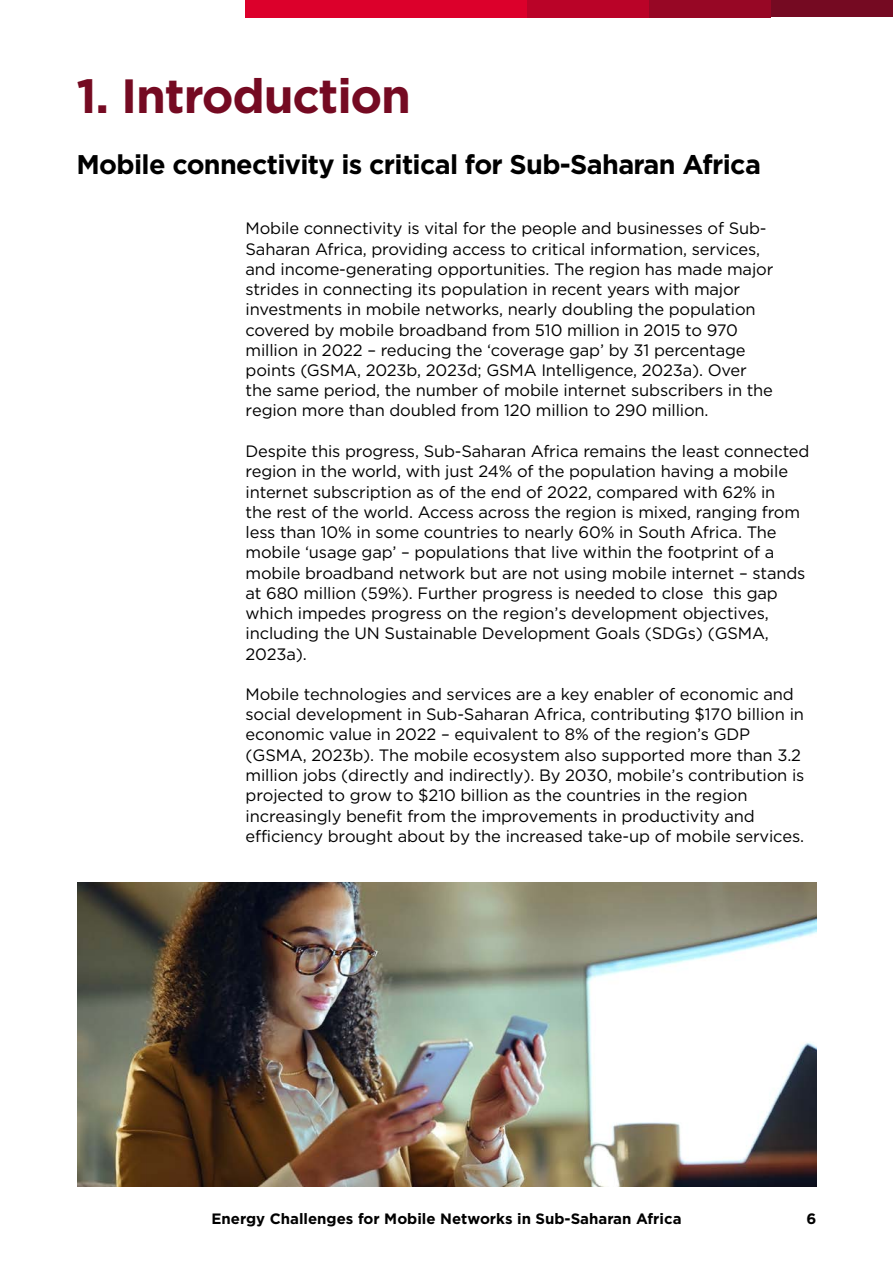
<style>
.page{position:relative;width:893px;height:1263px;background:#fff}
.page>*{position:absolute;margin:0;border:0;box-sizing:border-box;transform-origin:0 0}
.t1{font:700 48px "Gotham";letter-spacing:-.025em;color:#750a22}
.t2{font:700 27px "Gotham";letter-spacing:-.025em;color:#000}
.t3{font:16.5px/20.2px "Gotham";letter-spacing:-.01em;color:#000}
.t4{font:700 15px "Gotham";color:#000}
</style>
<div class="page">
<div style="left:246px;top:0;width:647px;height:17px;background:#750a22"></div>
<div style="left:246px;top:0;width:524px;height:17px;background:#970725"></div>
<div style="left:246px;top:0;width:403px;height:17px;background:#ba0328"></div>
<div style="left:246px;top:0;width:281px;height:17px;background:#dc002b"></div>
<img style="left:77px;top:882px;width:739px;height:304px">
<h1 class="t1" style="left:77px;top:64px;width:336px">1. Introduction</h1>
<h2 class="t2" style="left:77px;top:146px;width:686px">Mobile connectivity is critical for Sub-Saharan Africa</h2>
<p class="t3" style="left:246px;top:218px;width:529px">Mobile connectivity is vital for the people and businesses of Sub-Saharan Africa, providing access to critical information, services, and income-generating opportunities. The region has made major strides in connecting its population in recent years with major investments in mobile networks, nearly doubling the population covered by mobile broadband from 510 million in 2015 to 970 million in 2022 – reducing the ‘coverage gap’ by 31 percentage points (GSMA, 2023b, 2023d; GSMA Intelligence, 2023a). Over the same period, the number of mobile internet subscribers in the region more than doubled from 120 million to 290 million.</p>
<p class="t3" style="left:246px;top:441px;width:565px">Despite this progress, Sub-Saharan Africa remains the least connected region in the world, with just 24% of the population having a mobile internet subscription as of the end of 2022, compared with 62% in<br>the rest of the world. Access across the region is mixed, ranging from less than 10% in some countries to nearly 60% in South Africa. The mobile ‘usage gap’ – populations that live within the footprint of a mobile broadband network but are not using mobile internet – stands at 680 million (59%). Further progress is needed to close this gap which impedes progress on the region’s development objectives, including the UN Sustainable Development Goals (SDGs) (GSMA, 2023a).</p>
<p class="t3" style="left:246px;top:684px;width:560px">Mobile technologies and services are a key enabler of economic and social development in Sub-Saharan Africa, contributing $170 billion in economic value in 2022 – equivalent to 8% of the region’s GDP (GSMA, 2023b). The mobile ecosystem also supported more than 3.2 million jobs (directly and indirectly). By 2030, mobile’s contribution is projected to grow to $210 billion as the countries in the region increasingly benefit from the improvements in productivity and efficiency brought about by the increased take-up of mobile services.</p>
<p class="t4" style="left:211px;top:1209px;width:472px">Energy Challenges for Mobile Networks in Sub-Saharan Africa</p>
<p class="t4" style="left:806px;top:1209px;width:11px">6</p>
</div>
